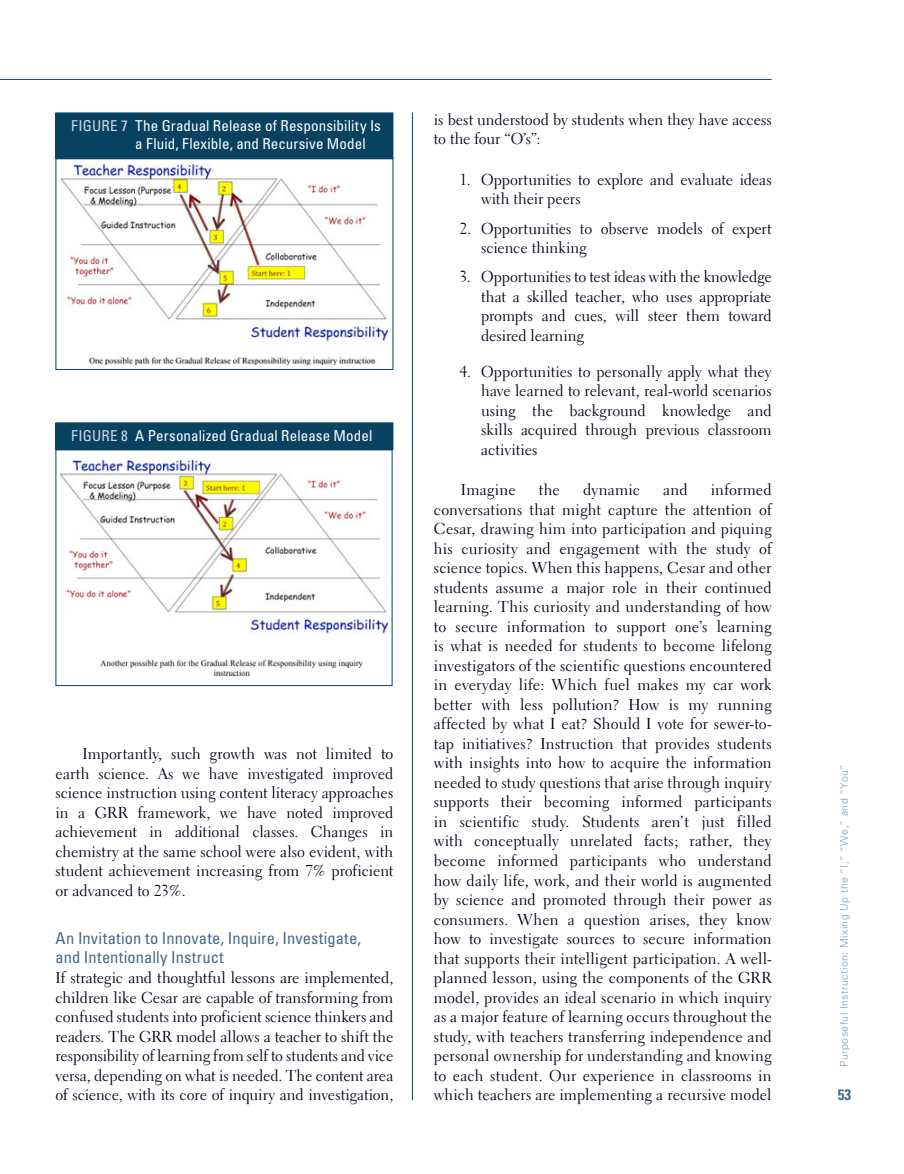
<style>
.page{position:relative;width:904px;height:1174px;background:#fff}
.page>*{position:absolute;margin:0;border:0;box-sizing:border-box;transform-origin:0 0}
.t1{font:condensed 16.5px/19.5px "Univers";color:#456a87}
.t2{font:15.75px/19.5px "Electra LH";color:#000015;text-align:justify}
.t3{font:15.75px "Electra LH";letter-spacing:.02em;color:#000015}
.t4{font:condensed 15px/18px "Univers";letter-spacing:.01em;color:#fff}
.t5{font:700 condensed 15px "Univers";color:#456a87}
.t6{font:300 10.5px "Univers 45";letter-spacing:.045em;color:#829bb3}
.s1{color:#ced8e3}
</style>
<div class="page">
<hr style="left:0;top:79px;width:771px;height:1px;background:#084260">
<hr style="left:412px;top:112px;width:1px;height:987px;background:#084260">
<img style="left:61px;top:164px;width:326px;height:200px">
<div style="left:55px;top:158px;width:338px;height:212px;border:1px solid #084260"></div>
<div style="left:56px;top:113px;width:337px;height:46px;background:#084260"></div>
<div style="left:55px;top:112px;width:338px;height:47px;border:1px solid #084260"></div>
<img style="left:61px;top:460px;width:326px;height:215px">
<div style="left:56px;top:423px;width:337px;height:26px;background:#084260"></div>
<div style="left:55px;top:422px;width:338px;height:28px;border:1px solid #084260"></div>
<p class="t4" style="left:135px;top:118px;width:247px;text-indent:-64px"><span class="s1">FIGURE 7</span> The Gradual Release of Responsibility Is a Fluid, Flexible, and Recursive Model</p>
<p class="t4" style="left:71px;top:428px;width:302px"><span class="s1">FIGURE 8</span> A Personalized Gradual Release Model</p>
<p class="t2" style="left:55px;top:745px;width:339px;text-indent:27px">Importantly, such growth was not limited to earth science. As we have investigated improved science instruction using content literacy approaches in a GRR framework, we have noted improved achievement in additional classes. Changes in chemistry at the same school were also evident, with student achievement increasing from 7% proficient or advanced to 23%.</p>
<p class="t1" style="left:55px;top:929px;width:307px">An Invitation to Innovate, Inquire, Investigate, and Intentionally Instruct</p>
<p class="t2" style="left:55px;top:969px;width:339px">If strategic and thoughtful lessons are implemented, children like Cesar are capable of transforming from confused students into proficient science thinkers and readers. The GRR model allows a teacher to shift the responsibility of learning from self to students and vice versa, depending on what is needed. The content area of science, with its core of inquiry and investigation,</p>
<p class="t2" style="left:433px;top:111px;width:339px">is best understood by students when they have access to the four “O’s”:</p>
<p class="t2" style="left:481px;top:171px;width:292px;text-indent:-22px">1. Opportunities to explore and evaluate ideas with their peers</p>
<p class="t2" style="left:481px;top:220px;width:292px;text-indent:-22px">2. Opportunities to observe models of expert science thinking</p>
<p class="t2" style="left:481px;top:269px;width:292px;text-indent:-22px">3. Opportunities to test ideas with the knowledge that a skilled teacher, who uses appropriate prompts and cues, will steer them toward desired learning</p>
<p class="t2" style="left:481px;top:363px;width:292px;text-indent:-22px">4. Opportunities to personally apply what they have learned to relevant, real-world scenarios using the background knowledge and skills acquired through previous classroom activities</p>
<p class="t3" style="left:460px;top:483px;width:56px">Imagine</p>
<p class="t2" style="left:538px;top:481px;width:23px">the</p>
<p class="t2" style="left:582px;top:481px;width:59px">dynamic</p>
<p class="t2" style="left:663px;top:481px;width:26px">and</p>
<p class="t2" style="left:433px;top:481px;width:339px;text-indent:277px">informed conversations that might capture the attention of Cesar, drawing him into participation and piquing his curiosity and engagement with the study of science topics. When this happens, Cesar and other students assume a major role in their continued learning. This curiosity and understanding of how to secure information to support one’s learning is what is needed for students to become lifelong investigators of the scientific questions encountered in everyday life: Which fuel makes my car work better with less pollution? How is my running affected by what I eat? Should I vote for sewer-to&shy;tap initiatives? Instruction that provides students with insights into how to acquire the information needed to study questions that arise through inquiry supports their becoming informed participants in scientific study. Students aren’t just filled with conceptually unrelated facts; rather, they become informed participants who understand how daily life, work, and their world is augmented by science and promoted through their power as consumers. When a question arises, they know how to investigate sources to secure information that supports their intelligent participation. A well&shy;planned lesson, using the components of the GRR model, provides an ideal scenario in which inquiry as a major feature of learning occurs throughout the study, with teachers transferring independence and personal ownership for understanding and knowing to each student. Our experience in classrooms in which teachers are implementing a recursive model</p>
<p class="t6" style="left:839px;top:1067px;width:304px;rotate:-90deg">Purposeful Instruction: Mixing Up the “I,” “We,” and “You”</p>
<p class="t5" style="left:837px;top:1088px;width:15px">53</p>
</div>
